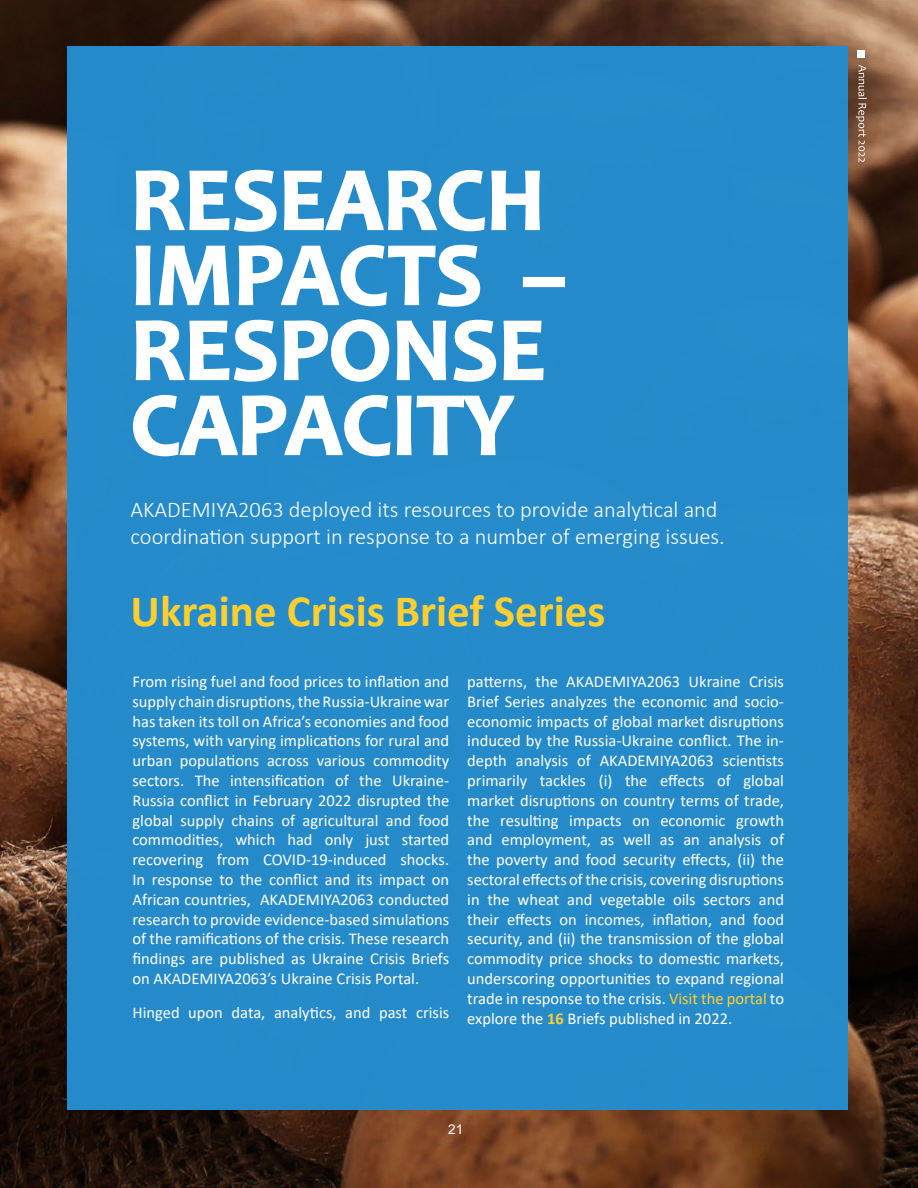
<style>
.page{position:relative;width:918px;height:1188px;background:#fff}
.page>*{position:absolute;margin:0;border:0;box-sizing:border-box;transform-origin:0 0}
.t1{font:700 90px/75px "Candara";color:#fff}
.t2{font:700 45px "Calibri";color:#ffce2f}
.t3{font:300 22.5px/27px "Calibri";color:#fff}
.t4{font:16.5px/19.8px "Calibri";color:#fff;text-align:justify}
.t5{font:13.5px "Arial";color:#fff}
.s1{color:#ffce2f}
.s2{font-weight:700;color:#ffce2f}
</style>
<div class="page">
<img style="left:0;top:0;width:918px;height:1188px">
<div style="left:67px;top:46px;width:781px;height:1063px;background:#258ccc"></div>
<svg style="left:135px;top:169px;width:405px;height:63px"></svg>
<svg style="left:135px;top:245px;width:16px;height:61px"></svg>
<svg style="left:158px;top:245px;width:72px;height:61px"></svg>
<svg style="left:238px;top:244px;width:243px;height:63px"></svg>
<div style="left:523px;top:277px;width:42px;height:10px;border:2px solid #fff"></div>
<svg style="left:135px;top:319px;width:409px;height:63px"></svg>
<svg style="left:132px;top:394px;width:383px;height:63px"></svg>
<svg style="left:856px;top:65px;width:11px;height:97px"></svg>
<div style="left:858px;top:50px;width:7px;height:8px;background:#fff"></div>
<h1 class="t1" style="left:131px;top:161px;width:437px">RESEARCH<br>IMPACTS –<br>RESPONSE<br>CAPACITY</h1>
<h3 class="t3" style="left:131px;top:496px;width:596px">AKADEMIYA2063 deployed its resources to provide analytical and coordination support in response to a number of emerging issues.</h3>
<h2 class="t2" style="left:131px;top:579px;width:476px">Ukraine Crisis Brief Series</h2>
<p class="t4" style="left:132px;top:671px;width:318px">From rising fuel and food prices to inflation and supply chain disruptions, the Russia-Ukraine war has taken its toll on Africa’s economies and food systems, with varying implications for rural and urban populations across various commodity sectors. The intensification of the Ukraine-Russia conflict in February 2022 disrupted the global supply chains of agricultural and food commodities, which had only just started recovering from COVID-19-induced shocks.<br>In response to the conflict and its impact on African countries, AKADEMIYA2063 conducted research to provide evidence-based simulations of the ramifications of the crisis. These research findings are published as Ukraine Crisis Briefs on AKADEMIYA2063’s Ukraine Crisis Portal.</p>
<p class="t4" style="left:132px;top:1002px;width:318px">Hinged upon data, analytics, and past crisis</p>
<p class="t4" style="left:467px;top:671px;width:318px">patterns, the AKADEMIYA2063 Ukraine Crisis Brief Series analyzes the economic and socio&shy;economic impacts of global market disruptions induced by the Russia-Ukraine conflict. The in&shy;depth analysis of AKADEMIYA2063 scientists primarily tackles (i) the effects of global market disruptions on country terms of trade, the resulting impacts on economic growth and employment, as well as an analysis of the poverty and food security effects, (ii) the sectoral effects of the crisis, covering disruptions in the wheat and vegetable oils sectors and their effects on incomes, inflation, and food security, and (ii) the transmission of the global commodity price shocks to domestic markets, underscoring opportunities to expand regional trade in response to the crisis. <span class="s1">Visit the portal</span> to explore the <span class="s2">16</span> Briefs published in 2022.</p>
<p class="t5" style="left:448px;top:1120px;width:17px">21</p>
</div>
